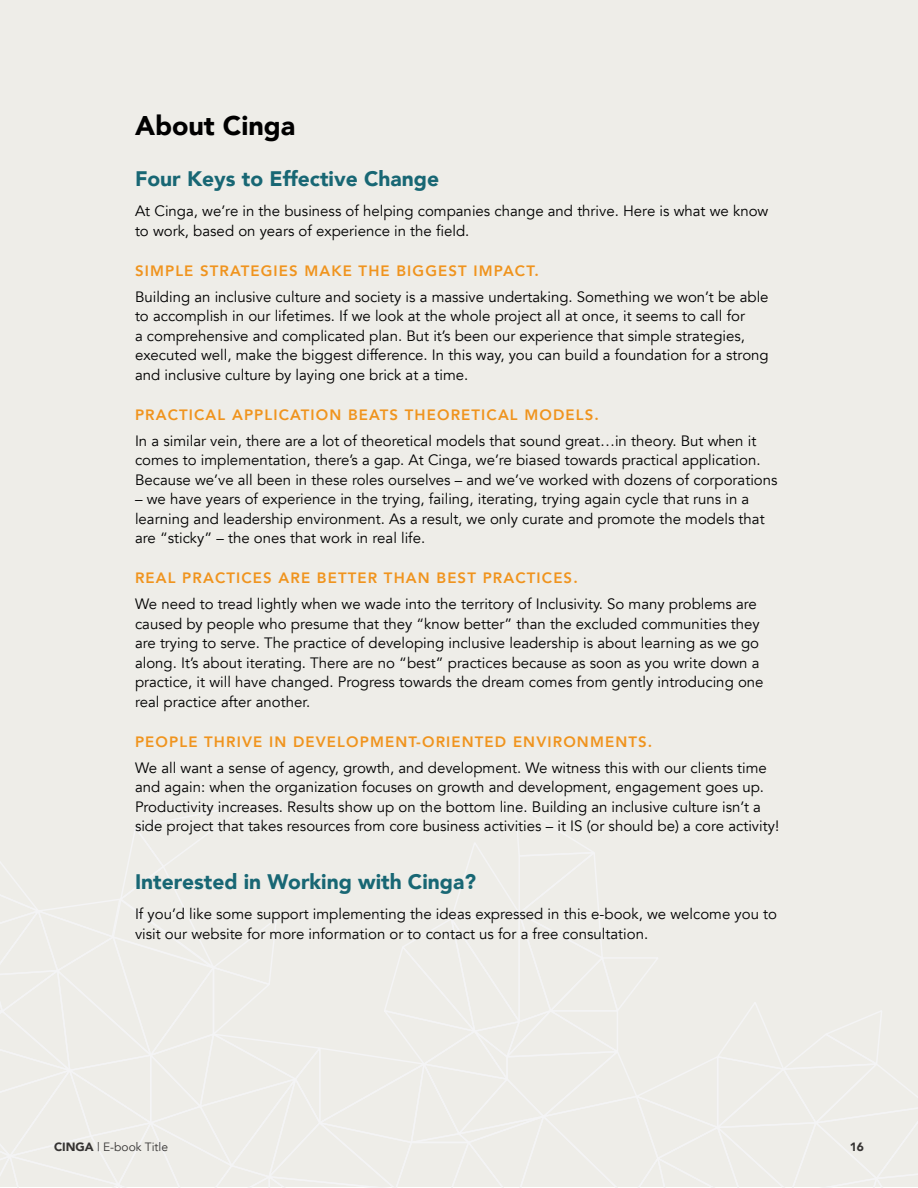
<style>
.page{position:relative;width:918px;height:1188px;background:#fff}
.page>*{position:absolute;margin:0;border:0;box-sizing:border-box;transform-origin:0 0}
.t1{font:900 27px "Avenir";color:#000}
.t2{font:900 21px "Avenir";color:#186774}
.t3{font:15px/19.5px "Avenir";color:#000}
.t4{font:800 15px "Avenir";letter-spacing:.075em;color:#f0941e}
.t5{font:12px "Avenir";color:#353332}
.t6{font:900 12px "Avenir";color:#353332}
.s1{font-weight:900}
</style>
<div class="page">
<div style="left:0;top:0;width:917px;height:1186px;background:#eeede8"></div>
<svg style="left:0;top:801px;width:918px;height:387px"></svg>
<h1 class="t1" style="left:135px;top:102px;width:162px">About Cinga</h1>
<h2 class="t2" style="left:135px;top:161px;width:306px">Four Keys to Effective Change</h2>
<p class="t3" style="left:135px;top:202px;width:635px">At Cinga, we’re in the business of helping companies change and thrive. Here is what we know to work, based on years of experience in the field.</p>
<p class="t4" style="left:135px;top:259px;width:405px">SIMPLE STRATEGIES MAKE THE BIGGEST IMPACT.</p>
<p class="t3" style="left:135px;top:287px;width:635px">Building an inclusive culture and society is a massive undertaking. Something we won’t be able to accomplish in our lifetimes. If we look at the whole project all at once, it seems to call for<br>a comprehensive and complicated plan. But it’s been our experience that simple strategies, executed well, make the biggest difference. In this way, you can build a foundation for a strong and inclusive culture by laying one brick at a time.</p>
<p class="t4" style="left:135px;top:403px;width:465px">PRACTICAL APPLICATION BEATS THEORETICAL MODELS.</p>
<p class="t3" style="left:135px;top:431px;width:644px">In a similar vein, there are a lot of theoretical models that sound great…in theory. But when it comes to implementation, there’s a gap. At Cinga, we’re biased towards practical application.<br>Because we’ve all been in these roles ourselves – and we’ve worked with dozens of corporations</p>
<p class="t3" style="left:135px;top:490px;width:631px">– we have years of experience in the trying, failing, iterating, trying again cycle that runs in a learning and leadership environment. As a result, we only curate and promote the models that are “sticky” – the ones that work in real life.</p>
<p class="t4" style="left:135px;top:566px;width:444px">REAL PRACTICES ARE BETTER THAN BEST PRACTICES.</p>
<p class="t3" style="left:135px;top:595px;width:630px">We need to tread lightly when we wade into the territory of Inclusivity. So many problems are caused by people who presume that they “know better” than the excluded communities they are trying to serve. The practice of developing inclusive leadership is about learning as we go along. It’s about iterating. There are no “best” practices because as soon as you write down a practice, it will have changed. Progress towards the dream comes from gently introducing one real practice after another.</p>
<p class="t4" style="left:135px;top:730px;width:519px">PEOPLE THRIVE IN DEVELOPMENT-ORIENTED ENVIRONMENTS.</p>
<p class="t3" style="left:135px;top:758px;width:646px">We all want a sense of agency, growth, and development. We witness this with our clients time and again: when the organization focuses on growth and development, engagement goes up.<br>Productivity increases. Results show up on the bottom line. Building an inclusive culture isn’t a side project that takes resources from core business activities – it IS (or should be) a core activity!</p>
<h2 class="t2" style="left:135px;top:864px;width:343px">Interested in Working with Cinga?</h2>
<p class="t3" style="left:135px;top:905px;width:644px">If you’d like some support implementing the ideas expressed in this e-book, we welcome you to visit our website for more information or to contact us for a free consultation.</p>
<p class="t5" style="left:54px;top:1139px;width:116px"><span class="s1">CINGA</span> | E-book Title</p>
<p class="t6" style="left:850px;top:1136px;width:16px">16</p>
</div>
